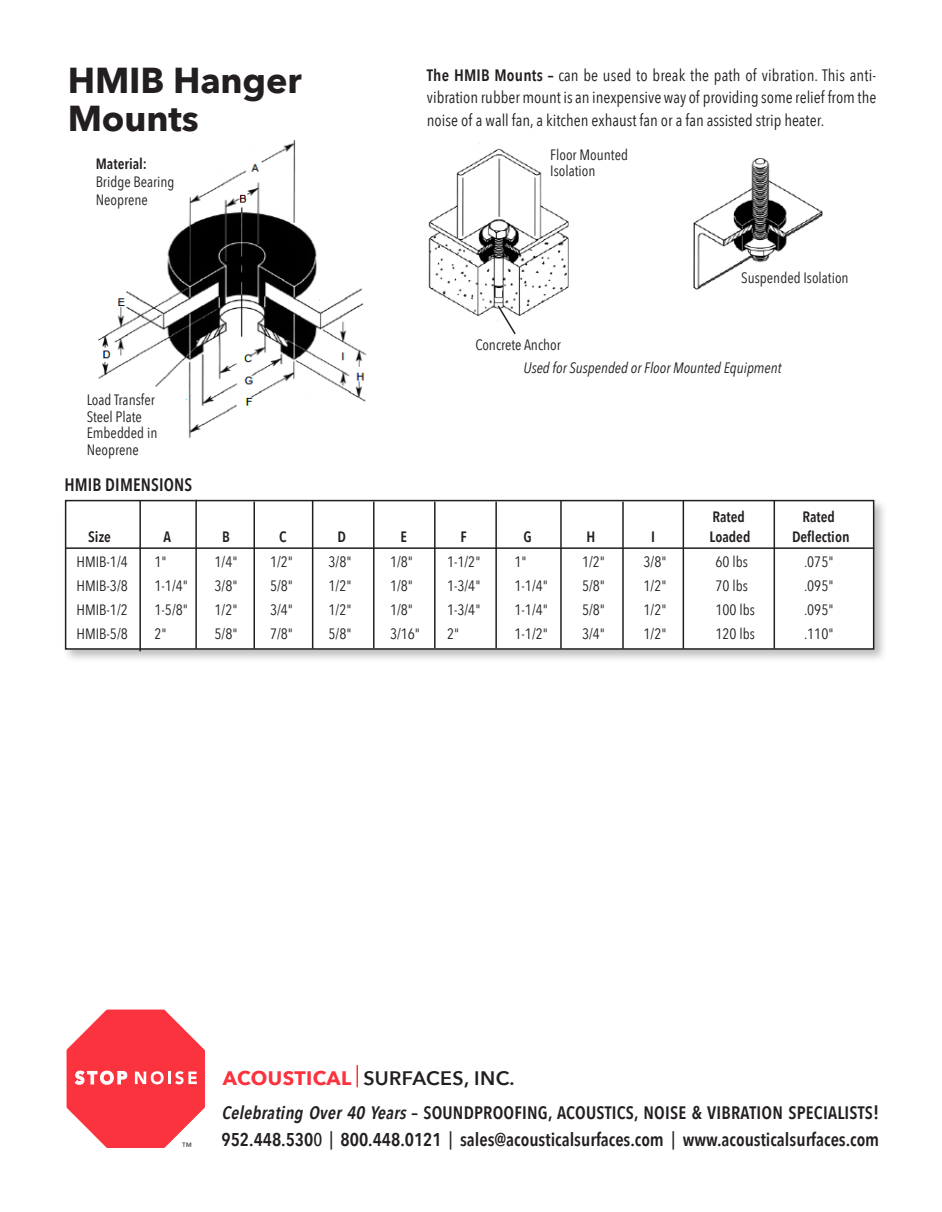
<style>
.page{position:relative;width:942px;height:1212px;background:#fff}
.page>*{position:absolute;margin:0;border:0;box-sizing:border-box;transform-origin:0 0}
.t1{font:700 36px/37.5px "Avenir Next";letter-spacing:-.005em;color:#231f20}
.t2{font:600 19.5px "Avenir Next";letter-spacing:.02em;color:#231f20}
.t3{font:600 18.45px "Avenir Next Condensed";color:#231f20}
.t4{font:600 18px "Avenir Next Condensed";letter-spacing:.01em;color:#231f20}
.t5{font:600 18px "Avenir Next Condensed";letter-spacing:.01em;color:#231f20;scale:.96 1}
.t6{font:16.5px/22.5px "Avenir Next Condensed";color:#231f20;text-align:justify}
.t7{font:15px/16.5px "Avenir Next Condensed";color:#231f20}
.t8{font:600 15px "Avenir Next Condensed";color:#231f20}
.t9{font:italic 15px "Avenir Next Condensed";color:#231f20}
.t10{font:10.5px "Avenir";color:#231f20}
.s1{font-weight:600}
.s2{font-weight:700;color:#fb333e}
.s3{font-style:italic}
.s4{font-size:19.5px}
.s5{font-weight:500}
.s6{font-family:"Avenir";font-weight:500}
</style>
<div class="page">
<img style="left:98px;top:139px;width:269px;height:300px">
<div style="left:62px;top:497px;width:826px;height:166px;background:#231f20;opacity:.3"></div>
<div style="left:66px;top:501px;width:808px;height:148px;background:#fff"></div>
<div style="left:65px;top:500px;width:809px;height:150px;border:2px solid #231f20"></div>
<svg style="left:67px;top:1010px;width:138px;height:138px"></svg>
<svg style="left:357px;top:1065px;width:1px;height:22px"></svg>
<img style="left:428px;top:143px;width:395px;height:174px">
<hr style="left:65px;top:547px;width:809px;height:2px;background:#231f20">
<hr style="left:139px;top:500px;width:2px;height:151px;background:#231f20">
<hr style="left:195px;top:500px;width:2px;height:149px;background:#231f20">
<hr style="left:253px;top:502px;width:2px;height:147px;background:#231f20">
<hr style="left:312px;top:501px;width:1px;height:148px;background:#231f20">
<hr style="left:373px;top:502px;width:2px;height:146px;background:#231f20">
<hr style="left:434px;top:502px;width:2px;height:146px;background:#231f20">
<hr style="left:495px;top:502px;width:2px;height:146px;background:#231f20">
<hr style="left:560px;top:501px;width:2px;height:148px;background:#231f20">
<hr style="left:622px;top:502px;width:2px;height:147px;background:#231f20">
<hr style="left:683px;top:501px;width:1px;height:148px;background:#231f20">
<hr style="left:774px;top:501px;width:1px;height:148px;background:#231f20">
<svg style="left:496px;top:304px;width:21px;height:31px"></svg>
<p class="t1" style="left:68px;top:61px;width:235px">HMIB Hanger<br>Mounts</p>
<p class="t8" style="left:96px;top:151px;width:53px">Material:</p>
<p class="t7" style="left:96px;top:173px;width:80px">Bridge Bearing</p>
<p class="t7" style="left:96px;top:191px;width:54px">Neoprene</p>
<p class="t7" style="left:87px;top:391px;width:70px">Load Transfer</p>
<p class="t7" style="left:87px;top:407px;width:57px">Steel Plate</p>
<p class="t7" style="left:87px;top:424px;width:72px">Embedded in</p>
<p class="t7" style="left:87px;top:440px;width:54px">Neoprene</p>
<p class="t5" style="left:64px;top:469px;width:135px">HMIB DIMENSIONS</p>
<p class="t6" style="left:427px;top:63px;width:451px"><span class="s1">The HMIB Mounts –</span> can be used to break the path of vibration. This anti&shy;vibration rubber mount is an inexpensive way of providing some relief from the noise of a wall fan, a kitchen exhaust fan or a fan assisted strip heater.</p>
<p class="t7" style="left:550px;top:146px;width:79px">Floor Mounted<br>Isolation</p>
<p class="t7" style="left:475px;top:336px;width:87px">Concrete Anchor</p>
<p class="t7" style="left:741px;top:269px;width:109px">Suspended Isolation</p>
<p class="t9" style="left:523px;top:359px;width:260px">Used for Suspended or Floor Mounted Equipment</p>
<p class="t8" style="left:713px;top:504px;width:34px">Rated</p>
<p class="t8" style="left:803px;top:504px;width:34px">Rated</p>
<p class="t8" style="left:88px;top:523px;width:24px">Size</p>
<p class="t8" style="left:164px;top:523px;width:9px">A</p>
<p class="t8" style="left:222px;top:523px;width:9px">B</p>
<p class="t8" style="left:279px;top:523px;width:9px">C</p>
<p class="t8" style="left:338px;top:523px;width:10px">D</p>
<p class="t8" style="left:401px;top:523px;width:8px">E</p>
<p class="t8" style="left:461px;top:523px;width:8px">F</p>
<p class="t8" style="left:524px;top:523px;width:10px">G</p>
<p class="t8" style="left:587px;top:523px;width:10px">H</p>
<p class="t8" style="left:651px;top:523px;width:5px">I</p>
<p class="t8" style="left:710px;top:523px;width:42px">Loaded</p>
<p class="t8" style="left:792px;top:523px;width:59px">Deflection</p>
<p class="t7" style="left:77px;top:553px;width:53px">HMIB-1/4</p>
<p class="t7" style="left:155px;top:553px;width:14px">1"</p>
<p class="t7" style="left:215px;top:553px;width:25px">1/4"</p>
<p class="t7" style="left:270px;top:553px;width:25px">1/2"</p>
<p class="t7" style="left:329px;top:553px;width:25px">3/8"</p>
<p class="t7" style="left:390px;top:553px;width:25px">1/8"</p>
<p class="t7" style="left:447px;top:553px;width:35px">1-1/2"</p>
<p class="t7" style="left:515px;top:553px;width:14px">1"</p>
<p class="t7" style="left:582px;top:553px;width:25px">1/2"</p>
<p class="t7" style="left:644px;top:553px;width:25px">3/8"</p>
<p class="t7" style="left:716px;top:553px;width:34px">60 lbs</p>
<p class="t7" style="left:804px;top:553px;width:31px">.075"</p>
<p class="t7" style="left:77px;top:577px;width:53px">HMIB-3/8</p>
<p class="t7" style="left:155px;top:577px;width:35px">1-1/4"</p>
<p class="t7" style="left:215px;top:577px;width:25px">3/8"</p>
<p class="t7" style="left:270px;top:577px;width:25px">5/8"</p>
<p class="t7" style="left:329px;top:577px;width:25px">1/2"</p>
<p class="t7" style="left:390px;top:577px;width:25px">1/8"</p>
<p class="t7" style="left:447px;top:577px;width:35px">1-3/4"</p>
<p class="t7" style="left:515px;top:577px;width:35px">1-1/4"</p>
<p class="t7" style="left:582px;top:577px;width:25px">5/8"</p>
<p class="t7" style="left:644px;top:577px;width:25px">1/2"</p>
<p class="t7" style="left:716px;top:577px;width:34px">70 lbs</p>
<p class="t7" style="left:804px;top:577px;width:31px">.095"</p>
<p class="t7" style="left:77px;top:601px;width:53px">HMIB-1/2</p>
<p class="t7" style="left:155px;top:601px;width:35px">1-5/8"</p>
<p class="t7" style="left:215px;top:601px;width:25px">1/2"</p>
<p class="t7" style="left:270px;top:601px;width:25px">3/4"</p>
<p class="t7" style="left:329px;top:601px;width:25px">1/2"</p>
<p class="t7" style="left:390px;top:601px;width:25px">1/8"</p>
<p class="t7" style="left:447px;top:601px;width:35px">1-3/4"</p>
<p class="t7" style="left:515px;top:601px;width:35px">1-1/4"</p>
<p class="t7" style="left:582px;top:601px;width:25px">5/8"</p>
<p class="t7" style="left:644px;top:601px;width:25px">1/2"</p>
<p class="t7" style="left:716px;top:601px;width:41px">100 lbs</p>
<p class="t7" style="left:804px;top:601px;width:31px">.095"</p>
<p class="t7" style="left:77px;top:625px;width:53px">HMIB-5/8</p>
<p class="t7" style="left:155px;top:625px;width:14px">2"</p>
<p class="t7" style="left:215px;top:625px;width:25px">5/8"</p>
<p class="t7" style="left:270px;top:625px;width:25px">7/8"</p>
<p class="t7" style="left:329px;top:625px;width:25px">5/8"</p>
<p class="t7" style="left:390px;top:625px;width:32px">3/16"</p>
<p class="t7" style="left:447px;top:625px;width:14px">2"</p>
<p class="t7" style="left:515px;top:625px;width:35px">1-1/2"</p>
<p class="t7" style="left:582px;top:625px;width:25px">3/4"</p>
<p class="t7" style="left:644px;top:625px;width:25px">1/2"</p>
<p class="t7" style="left:716px;top:625px;width:41px">120 lbs</p>
<p class="t7" style="left:804px;top:625px;width:31px">.110"</p>
<p class="t2" style="left:223px;top:1061px;width:293px"><span class="s2">ACOUSTICAL</span> SURFACES, INC.</p>
<p class="t4" style="left:222px;top:1098px;width:659px"><span class="s3">CelebratingOver40Years</span>– SOUNDPROOFING, ACOUSTICS, NOISE &amp; VIBRATION SPECIALISTS<span class="s4">!</span></p>
<p class="t10" style="left:182px;top:1140px;width:12px">™</p>
<p class="t3" style="left:222px;top:1124px;width:659px">952.448.530<span class="s5">0</span><span class="s6">︱</span>800.448.0121<span class="s6">︱</span>sales@acousticalsurfaces.com<span class="s6">︱</span>www.acousticalsurfaces.com</p>
</div>
